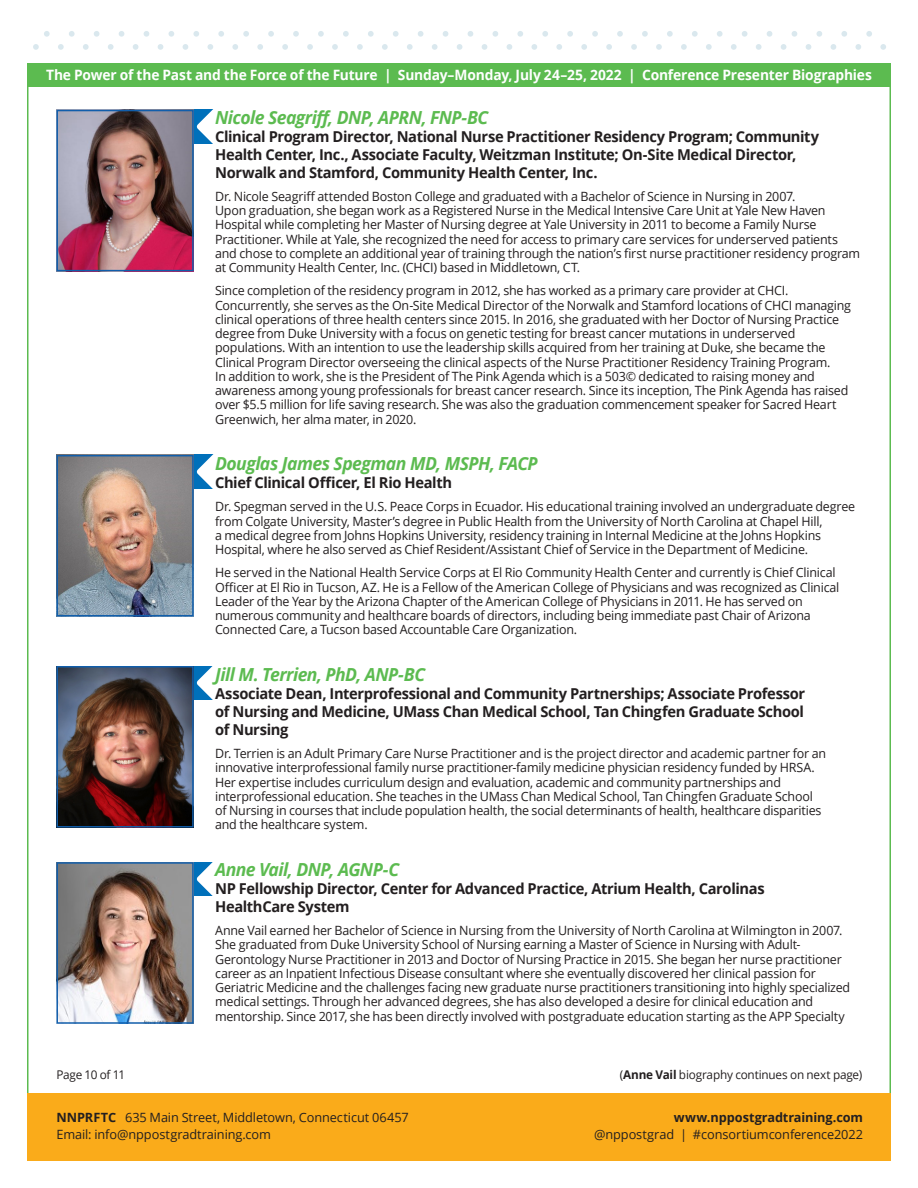
<style>
.page{position:relative;width:918px;height:1188px;background:#fff}
.page>*{position:absolute;margin:0;border:0;box-sizing:border-box;transform-origin:0 0}
.t1{font:italic 700 18px "Open Sans";letter-spacing:-.03em;color:#5cbb50}
.t2{font:700 15px/18px "Open Sans";letter-spacing:-.025em;color:#231f20}
.t3{font:700 14.25px "Open Sans";letter-spacing:-.01em;color:#fff}
.t4{font:12.75px/14.2px "Open Sans";letter-spacing:-.015em;color:#231f20}
.t5{font:12px "Open Sans";letter-spacing:-.015em;color:#231f20}
.s1{font-weight:700}
</style>
<div class="page">
<svg style="left:44px;top:31px;width:6px;height:6px"></svg>
<svg style="left:69px;top:31px;width:6px;height:6px"></svg>
<svg style="left:94px;top:31px;width:5px;height:6px"></svg>
<svg style="left:119px;top:31px;width:5px;height:6px"></svg>
<svg style="left:144px;top:31px;width:5px;height:6px"></svg>
<svg style="left:169px;top:31px;width:5px;height:6px"></svg>
<svg style="left:193px;top:31px;width:6px;height:6px"></svg>
<svg style="left:218px;top:31px;width:6px;height:6px"></svg>
<svg style="left:243px;top:31px;width:6px;height:6px"></svg>
<svg style="left:268px;top:31px;width:6px;height:6px"></svg>
<svg style="left:293px;top:31px;width:6px;height:6px"></svg>
<svg style="left:318px;top:31px;width:6px;height:6px"></svg>
<svg style="left:343px;top:31px;width:6px;height:6px"></svg>
<svg style="left:368px;top:31px;width:6px;height:6px"></svg>
<svg style="left:393px;top:31px;width:6px;height:6px"></svg>
<svg style="left:418px;top:31px;width:5px;height:6px"></svg>
<svg style="left:443px;top:31px;width:5px;height:6px"></svg>
<svg style="left:468px;top:31px;width:5px;height:6px"></svg>
<svg style="left:493px;top:31px;width:5px;height:6px"></svg>
<svg style="left:517px;top:31px;width:6px;height:6px"></svg>
<svg style="left:542px;top:31px;width:6px;height:6px"></svg>
<svg style="left:567px;top:31px;width:6px;height:6px"></svg>
<svg style="left:592px;top:31px;width:6px;height:6px"></svg>
<svg style="left:617px;top:31px;width:6px;height:6px"></svg>
<svg style="left:642px;top:31px;width:6px;height:6px"></svg>
<svg style="left:667px;top:31px;width:6px;height:6px"></svg>
<svg style="left:692px;top:31px;width:6px;height:6px"></svg>
<svg style="left:717px;top:31px;width:6px;height:6px"></svg>
<svg style="left:742px;top:31px;width:5px;height:6px"></svg>
<svg style="left:767px;top:31px;width:5px;height:6px"></svg>
<svg style="left:792px;top:31px;width:5px;height:6px"></svg>
<svg style="left:817px;top:31px;width:5px;height:6px"></svg>
<svg style="left:841px;top:31px;width:6px;height:6px"></svg>
<svg style="left:866px;top:31px;width:6px;height:6px"></svg>
<svg style="left:33px;top:44px;width:6px;height:6px"></svg>
<svg style="left:58px;top:44px;width:6px;height:6px"></svg>
<svg style="left:83px;top:44px;width:6px;height:6px"></svg>
<svg style="left:108px;top:44px;width:6px;height:6px"></svg>
<svg style="left:133px;top:44px;width:5px;height:6px"></svg>
<svg style="left:158px;top:44px;width:5px;height:6px"></svg>
<svg style="left:183px;top:44px;width:5px;height:6px"></svg>
<svg style="left:207px;top:44px;width:6px;height:6px"></svg>
<svg style="left:232px;top:44px;width:6px;height:6px"></svg>
<svg style="left:257px;top:44px;width:6px;height:6px"></svg>
<svg style="left:282px;top:44px;width:6px;height:6px"></svg>
<svg style="left:307px;top:44px;width:6px;height:6px"></svg>
<svg style="left:332px;top:44px;width:6px;height:6px"></svg>
<svg style="left:357px;top:44px;width:6px;height:6px"></svg>
<svg style="left:382px;top:44px;width:6px;height:6px"></svg>
<svg style="left:407px;top:44px;width:6px;height:6px"></svg>
<svg style="left:432px;top:44px;width:6px;height:6px"></svg>
<svg style="left:457px;top:44px;width:5px;height:6px"></svg>
<svg style="left:482px;top:44px;width:5px;height:6px"></svg>
<svg style="left:507px;top:44px;width:5px;height:6px"></svg>
<svg style="left:531px;top:44px;width:6px;height:6px"></svg>
<svg style="left:556px;top:44px;width:6px;height:6px"></svg>
<svg style="left:581px;top:44px;width:6px;height:6px"></svg>
<svg style="left:606px;top:44px;width:6px;height:6px"></svg>
<svg style="left:631px;top:44px;width:6px;height:6px"></svg>
<svg style="left:656px;top:44px;width:6px;height:6px"></svg>
<svg style="left:681px;top:44px;width:6px;height:6px"></svg>
<svg style="left:706px;top:44px;width:6px;height:6px"></svg>
<svg style="left:731px;top:44px;width:6px;height:6px"></svg>
<svg style="left:756px;top:44px;width:6px;height:6px"></svg>
<svg style="left:781px;top:44px;width:5px;height:6px"></svg>
<svg style="left:806px;top:44px;width:5px;height:6px"></svg>
<svg style="left:831px;top:44px;width:5px;height:6px"></svg>
<svg style="left:855px;top:44px;width:6px;height:6px"></svg>
<svg style="left:880px;top:44px;width:6px;height:6px"></svg>
<div style="left:27px;top:63px;width:864px;height:24px;background:#5cbb50"></div>
<div style="left:27px;top:1094px;width:864px;height:67px;background:#faab1a"></div>
<svg style="left:194px;top:110px;width:19px;height:34px"></svg>
<img style="left:59px;top:113px;width:132px;height:155px">
<div style="left:56px;top:110px;width:138px;height:161px;border:2px solid #115eab"></div>
<svg style="left:194px;top:455px;width:19px;height:34px"></svg>
<img style="left:59px;top:458px;width:132px;height:155px">
<div style="left:56px;top:455px;width:138px;height:161px;border:2px solid #115eab"></div>
<svg style="left:194px;top:666px;width:19px;height:34px"></svg>
<img style="left:59px;top:669px;width:132px;height:156px">
<div style="left:56px;top:666px;width:138px;height:162px;border:2px solid #115eab"></div>
<svg style="left:194px;top:862px;width:19px;height:34px"></svg>
<img style="left:59px;top:865px;width:132px;height:156px">
<div style="left:56px;top:862px;width:138px;height:162px;border:2px solid #115eab"></div>
<p class="t3" style="left:46px;top:65px;width:827px">The Power of the Past and the Force of the Future | Sunday–Monday, July 24–25, 2022 | Conference Presenter Biographies</p>
<p class="t1" style="left:215px;top:104px;width:275px">Nicole Seagriff, DNP, APRN, FNP-BC</p>
<p class="t2" style="left:215px;top:127px;width:605px">Clinical Program Director, National Nurse Practitioner Residency Program; Community<br>Health Center, Inc., Associate Faculty, Weitzman Institute; On-Site Medical Director,<br>Norwalk and Stamford, Community Health Center, Inc.</p>
<p class="t4" style="left:215px;top:189px;width:647px">Dr. Nicole Seagriff attended Boston College and graduated with a Bachelor of Science in Nursing in 2007.<br>Upon graduation, she began work as a Registered Nurse in the Medical Intensive Care Unit at Yale New Haven Hospital while completing her Master of Nursing degree at Yale University in 2011 to become a Family Nurse Practitioner. While at Yale, she recognized the need for access to primary care services for underserved patients and chose to complete an additional year of training through the nation’s first nurse practitioner residency program at Community Health Center, Inc. (CHCI) based in Middletown, CT.</p>
<p class="t4" style="left:215px;top:283px;width:638px">Since completion of the residency program in 2012, she has worked as a primary care provider at CHCI.<br>Concurrently, she serves as the On-Site Medical Director of the Norwalk and Stamford locations of CHCI managing clinical operations of three health centers since 2015. In 2016, she graduated with her Doctor of Nursing Practice degree from Duke University with a focus on genetic testing for breast cancer mutations in underserved populations. With an intention to use the leadership skills acquired from her training at Duke, she became the Clinical Program Director overseeing the clinical aspects of the Nurse Practitioner Residency Training Program.<br>In addition to work, she is the President of The Pink Agenda which is a 503© dedicated to raising money and awareness among young professionals for breast cancer research. Since its inception, The Pink Agenda has raised over $5.5 million for life saving research. She was also the graduation commencement speaker for Sacred Heart Greenwich, her alma mater, in 2020.</p>
<p class="t1" style="left:215px;top:451px;width:324px">Douglas James Spegman MD, MSPH, FACP</p>
<p class="t2" style="left:215px;top:473px;width:238px">Chief Clinical Officer, El Rio Health</p>
<p class="t4" style="left:215px;top:499px;width:642px">Dr. Spegman served in the U.S. Peace Corps in Ecuador. His educational training involved an undergraduate degree from Colgate University, Master’s degree in Public Health from the University of North Carolina at Chapel Hill,<br>a medical degree from Johns Hopkins University, residency training in Internal Medicine at the Johns Hopkins Hospital, where he also served as Chief Resident/Assistant Chief of Service in the Department of Medicine.</p>
<p class="t4" style="left:215px;top:565px;width:626px">He served in the National Health Service Corps at El Rio Community Health Center and currently is Chief Clinical Officer at El Rio in Tucson, AZ. He is a Fellow of the American College of Physicians and was recognized as Clinical Leader of the Year by the Arizona Chapter of the American College of Physicians in 2011. He has served on numerous community and healthcare boards of directors, including being immediate past Chair of Arizona Connected Care, a Tucson based Accountable Care Organization.</p>
<p class="t1" style="left:215px;top:662px;width:212px">Jill M. Terrien, PhD, ANP-BC</p>
<p class="t2" style="left:215px;top:684px;width:592px;text-align:justify">Associate Dean, Interprofessional and Community Partnerships; Associate Professor of Nursing and Medicine, UMass Chan Medical School, Tan Chingfen Graduate School of Nursing</p>
<p class="t4" style="left:215px;top:746px;width:613px">Dr. Terrien is an Adult Primary Care Nurse Practitioner and is the project director and academic partner for an innovative interprofessional family nurse practitioner-family medicine physician residency funded by HRSA.<br>Her expertise includes curriculum design and evaluation, academic and community partnerships and interprofessional education. She teaches in the UMass Chan Medical School, Tan Chingfen Graduate School of Nursing in courses that include population health, the social determinants of health, healthcare disparities and the healthcare system.</p>
<p class="t1" style="left:215px;top:857px;width:186px">Anne Vail, DNP, AGNP-C</p>
<p class="t2" style="left:215px;top:879px;width:551px">NP Fellowship Director, Center for Advanced Practice, Atrium Health, Carolinas<br>HealthCare System</p>
<p class="t4" style="left:215px;top:923px;width:637px">Anne Vail earned her Bachelor of Science in Nursing from the University of North Carolina at Wilmington in 2007.<br>She graduated from Duke University School of Nursing earning a Master of Science in Nursing with Adult-Gerontology Nurse Practitioner in 2013 and Doctor of Nursing Practice in 2015. She began her nurse practitioner career as an Inpatient Infectious Disease consultant where she eventually discovered her clinical passion for Geriatric Medicine and the challenges facing new graduate nurse practitioners transitioning into highly specialized medical settings. Through her advanced degrees, she has also developed a desire for clinical education and mentorship. Since 2017, she has been directly involved with postgraduate education starting as the APP Specialty</p>
<p class="t5" style="left:56px;top:1066px;width:70px">Page 10 of 11</p>
<p class="t4" style="left:56px;top:1109px;width:354px;line-height:16.5px"><span class="s1">NNPRFTC</span> 635 Main Street, Middletown, Connecticut 06457<br>Email: info@nppostgradtraining.com</p>
<p class="t4" style="left:594px;top:1109px;width:270px;line-height:16.5px;text-align:right"><span class="s1">www.nppostgradtraining.com </span>@nppostgrad | #consortiumconference2022</p>
<p class="t5" style="left:620px;top:1066px;width:244px">(<span class="s1">Anne Vail</span> biography continues on next page)</p>
</div>
